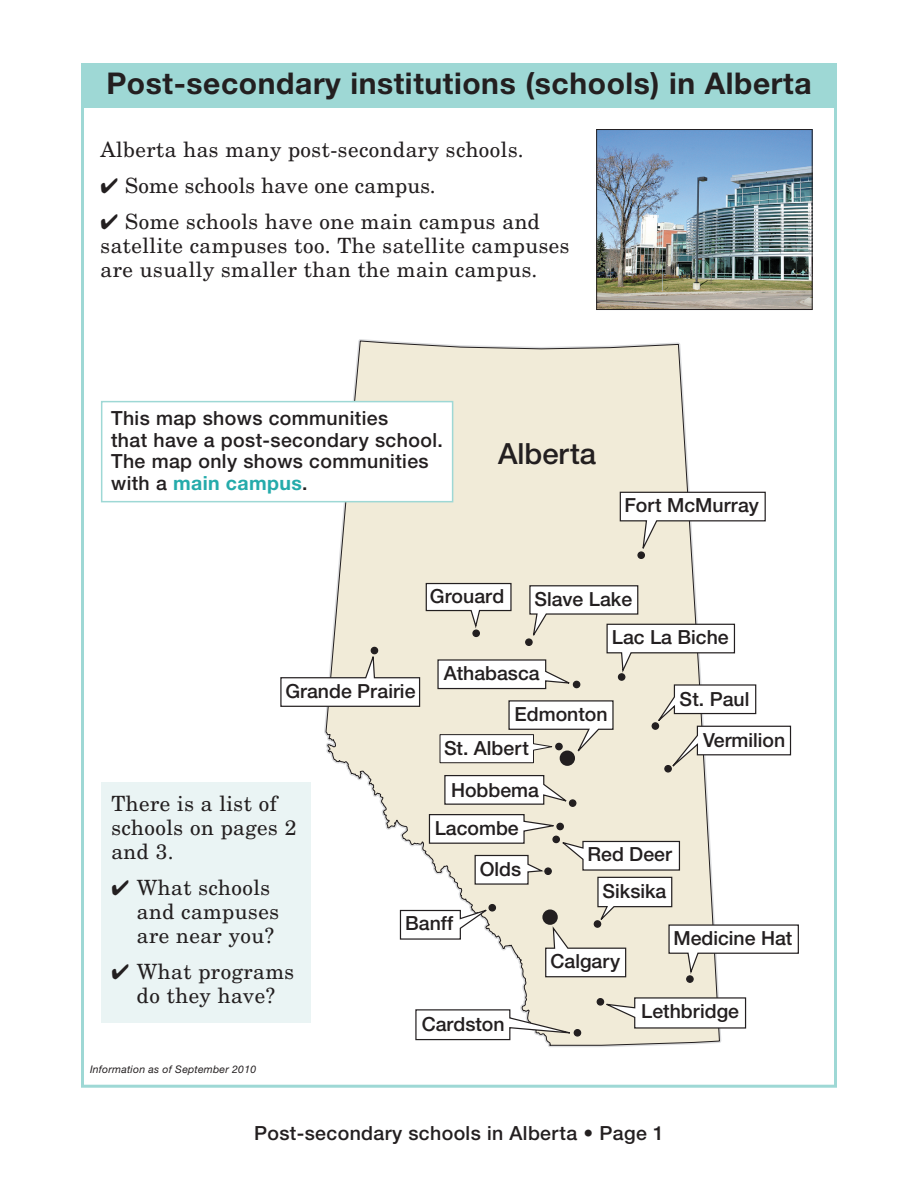
<style>
.page{position:relative;width:918px;height:1188px;background:#fff}
.page>*{position:absolute;margin:0;border:0;box-sizing:border-box;transform-origin:0 0}
.head-20_pt{font:700 30px "Helvetica Neue";letter-spacing:.02em;color:#231f20}
.t1{font:500 29.25px "Helvetica Neue";color:#231f20}
.body-no_indent{font:21px/24px "New Century Schlbk";letter-spacing:.025em;color:#231f20}
.credit_web{font:500 19.5px/41.2px "Helvetica Neue";color:#231f20}
.credit_web-2{font:500 19.5px/21.8px "Helvetica Neue";letter-spacing:.02em;color:#231f20}
.credit_box-left{font:italic 10.5px "Helvetica Neue";letter-spacing:.02em;color:#231f20}
.s1{font-weight:700;color:#25abab}
</style>
<div class="page">
<div style="left:81px;top:63px;width:756px;height:44px;background:#9ed8d5"></div>
<svg style="left:325px;top:340px;width:395px;height:706px"></svg>
<div style="left:686px;top:975px;width:8px;height:8px;border:1px solid #231f20;border-radius:50%"></div>
<div style="left:597px;top:998px;width:7px;height:8px;border:1px solid #231f20;border-radius:50%"></div>
<div style="left:637px;top:551px;width:8px;height:8px;border:1px solid #231f20;border-radius:50%"></div>
<div style="left:569px;top:799px;width:7px;height:8px;border:1px solid #231f20;border-radius:50%"></div>
<div style="left:574px;top:1030px;width:7px;height:6px;background:#231f20;border-radius:50%"></div>
<div style="left:574px;top:1029px;width:7px;height:8px;border:1px solid #231f20;border-radius:50%"></div>
<svg style="left:619px;top:491px;width:147px;height:67px"></svg>
<svg style="left:415px;top:1009px;width:156px;height:32px"></svg>
<svg style="left:599px;top:997px;width:148px;height:32px"></svg>
<svg style="left:399px;top:813px;width:400px;height:169px"></svg>
<svg style="left:280px;top:582px;width:512px;height:224px"></svg>
<div style="left:594px;top:921px;width:7px;height:6px;background:#231f20;border-radius:50%"></div>
<div style="left:594px;top:920px;width:7px;height:8px;border:1px solid #231f20;border-radius:50%"></div>
<img style="left:598px;top:131px;width:213px;height:177px">
<div style="left:596px;top:129px;width:217px;height:181px;border:1px solid #231f20"></div>
<div style="left:101px;top:401px;width:352px;height:101px;background:#fff;border:2px solid #9ed8d5"></div>
<div style="left:101px;top:782px;width:209px;height:240px;background:#eaf4f4"></div>
<p class="head-20_pt" style="left:106px;top:65px;width:707px">Post-secondary institutions (schools) in Alberta</p>
<p class="body-no_indent" style="left:101px;top:137px;width:425px">Alberta has many post-secondary schools.</p>
<p class="body-no_indent" style="left:101px;top:173px;width:337px">✔ Some schools have one campus.</p>
<p class="body-no_indent" style="left:101px;top:209px;width:471px">✔ Some schools have one main campus and satellite campuses too. The satellite campuses are usually smaller than the main campus.</p>
<p class="credit_web-2" style="left:111px;top:407px;width:333px">This map shows communities<br>that have a post-secondary school.<br>The map only shows communities with a <span class="s1">main campus</span>.</p>
<p class="t1" style="left:498px;top:436px;width:100px">Alberta</p>
<p class="credit_web" style="left:624px;top:484px;width:136px">Fort McMurray</p>
<p class="credit_web" style="left:430px;top:575px;width:76px">Grouard</p>
<p class="credit_web" style="left:534px;top:578px;width:99px">Slave Lake</p>
<p class="credit_web" style="left:612px;top:617px;width:118px">Lac La Biche</p>
<p class="credit_web" style="left:286px;top:671px;width:131px">Grande Prairie</p>
<p class="credit_web" style="left:444px;top:652px;width:97px">Athabasca</p>
<p class="credit_web" style="left:444px;top:698px;width:165px;line-height:33.3px;text-indent:71px">Edmonton<br>St. Albert</p>
<p class="credit_web" style="left:703px;top:678px;width:84px;text-indent:-24px">St. Paul<br>Vermilion</p>
<p class="body-no_indent" style="left:111px;top:791px;width:187px">There is a list of schools on pages 2 and 3.</p>
<p class="body-no_indent" style="left:111px;top:875px;width:160px">✔ What schools</p>
<p class="body-no_indent" style="left:137px;top:899px;width:144px">and campuses</p>
<p class="body-no_indent" style="left:137px;top:923px;width:139px">are near you?</p>
<p class="body-no_indent" style="left:111px;top:959px;width:184px">✔ What programs</p>
<p class="body-no_indent" style="left:137px;top:983px;width:140px">do they have?</p>
<p class="credit_box-left" style="left:90px;top:1063px;width:168px">Information as of September 2010</p>
<p class="credit_web" style="left:435px;top:771px;width:106px;line-height:37.7px;text-indent:16px">Hobbema<br>Lacombe</p>
<p class="credit_web" style="left:405px;top:903px;width:50px">Banff</p>
<p class="credit_web" style="left:480px;top:848px;width:43px">Olds</p>
<p class="credit_web" style="left:587px;top:833px;width:86px">Red Deer</p>
<p class="credit_web" style="left:603px;top:870px;width:65px">Siksika</p>
<p class="credit_web" style="left:551px;top:940px;width:71px">Calgary</p>
<p class="credit_web" style="left:673px;top:918px;width:121px">Medicine Hat</p>
<p class="credit_web" style="left:422px;top:1003px;width:84px">Cardston</p>
<p class="credit_web" style="left:641px;top:990px;width:99px">Lethbridge</p>
<p class="credit_web-2" style="left:254px;top:1122px;width:411px">Post-secondary schools in Alberta • Page 1</p>
</div>
